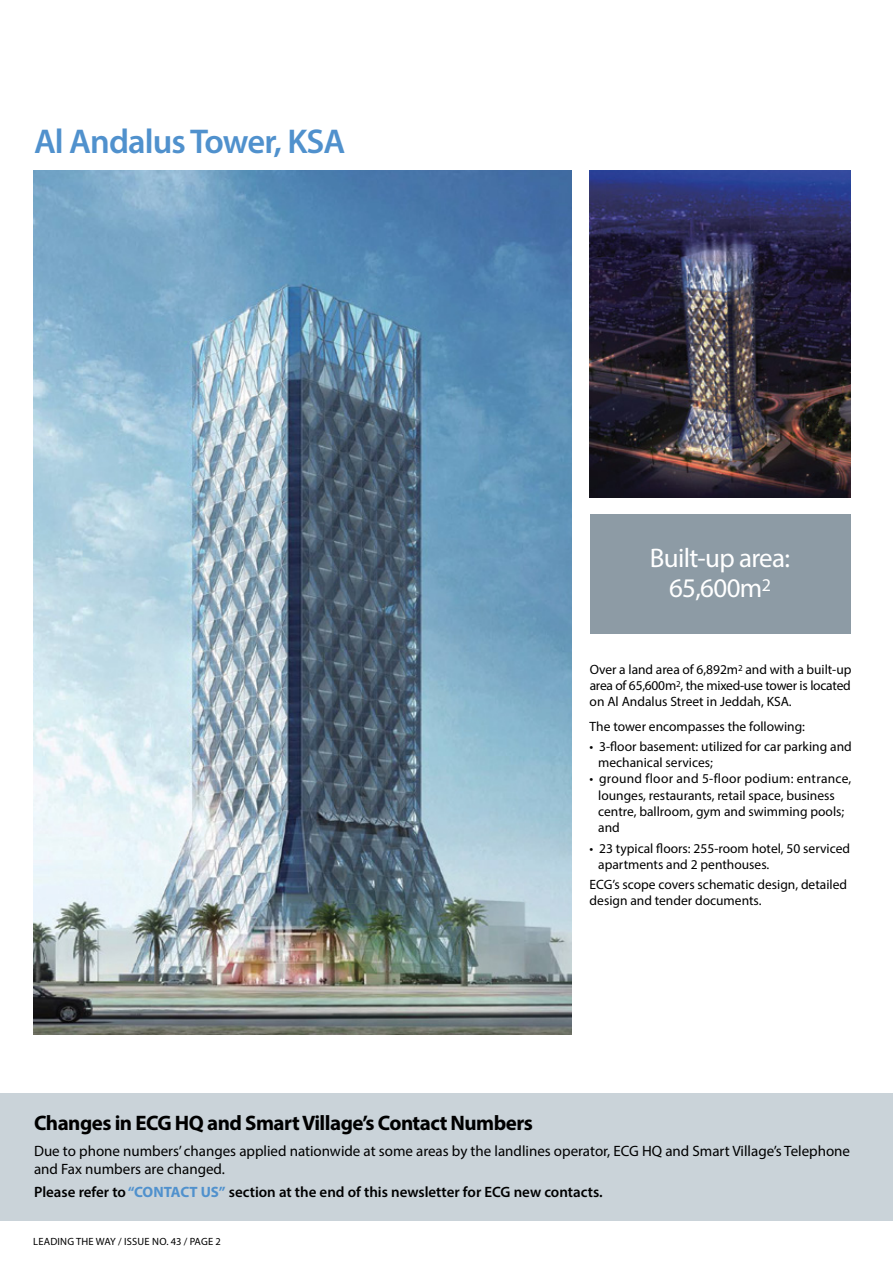
<style>
.page{position:relative;width:893px;height:1263px;background:#fff}
.page>*{position:absolute;margin:0;border:0;box-sizing:border-box;transform-origin:0 0}
.t1{font:600 34.5px "Myriad Pro";letter-spacing:-.025em;color:#5091cd}
.t2{font:27px/30px "Myriad Pro";letter-spacing:-.025em;color:#fff;text-align:center}
.t3{font:700 21px "Myriad Pro";letter-spacing:-.025em;color:#000}
.t4{font:15px/18px "Myriad Pro";color:#000}
.t5{font:600 15px "Myriad Pro";color:#000}
.t6{font:13.5px/16.2px "Myriad Pro";color:#000}
.t7{font:10.5px "Myriad Pro";letter-spacing:.02em;color:#000}
.s1{font-weight:700;color:#5091cd}
</style>
<div class="page">
<img style="left:33px;top:170px;width:539px;height:864px">
<div style="left:590px;top:514px;width:260px;height:120px;background:#8d9ba5"></div>
<img style="left:590px;top:170px;width:260px;height:327px">
<div style="left:0;top:1093px;width:893px;height:127px;background:#cad3d9"></div>
<h1 class="t1" style="left:34px;top:120px;width:313px">Al Andalus Tower, KSA</h1>
<h2 class="t2" style="left:650px;top:542px;width:142px">Built-up area:<br>65,600m<sup>2</sup></h2>
<p class="t6" style="left:590px;top:661px;width:263px;text-align:justify">Over a land area of 6,892m<sup>2</sup> and with a built-up area of 65,600m<sup>2</sup>, the mixed-use tower is located on Al Andalus Street in Jeddah, KSA.</p>
<p class="t6" style="left:590px;top:718px;width:217px">The tower encompasses the following:</p>
<p class="t6" style="left:598px;top:738px;width:255px;text-indent:-9px">• 3-floor basement: utilized for car parking and mechanical services;</p>
<p class="t6" style="left:598px;top:771px;width:255px;text-indent:-9px">• ground floor and 5-floor podium: entrance, lounges, restaurants, retail space, business centre, ballroom, gym and swimming pools; and</p>
<p class="t6" style="left:598px;top:840px;width:253px;text-indent:-9px">• 23 typical floors: 255-room hotel, 50 serviced apartments and 2 penthouses.</p>
<p class="t6" style="left:590px;top:876px;width:259px">ECG’s scope covers schematic design, detailed design and tender documents.</p>
<h3 class="t3" style="left:34px;top:1109px;width:500px">Changes in ECG HQ and Smart Village’s Contact Numbers</h3>
<p class="t4" style="left:34px;top:1142px;width:818px">Due to phone numbers’ changes applied nationwide at some areas by the landlines operator, ECG HQ and Smart Village’s Telephone and Fax numbers are changed.</p>
<p class="t5" style="left:34px;top:1182px;width:570px">Please refer to <span class="s1">“CONTACT US”</span> section at the end of this newsletter for ECG new contacts.</p>
<p class="t7" style="left:33px;top:1235px;width:189px">Leading the way / issue no. 43 / page 2</p>
</div>
